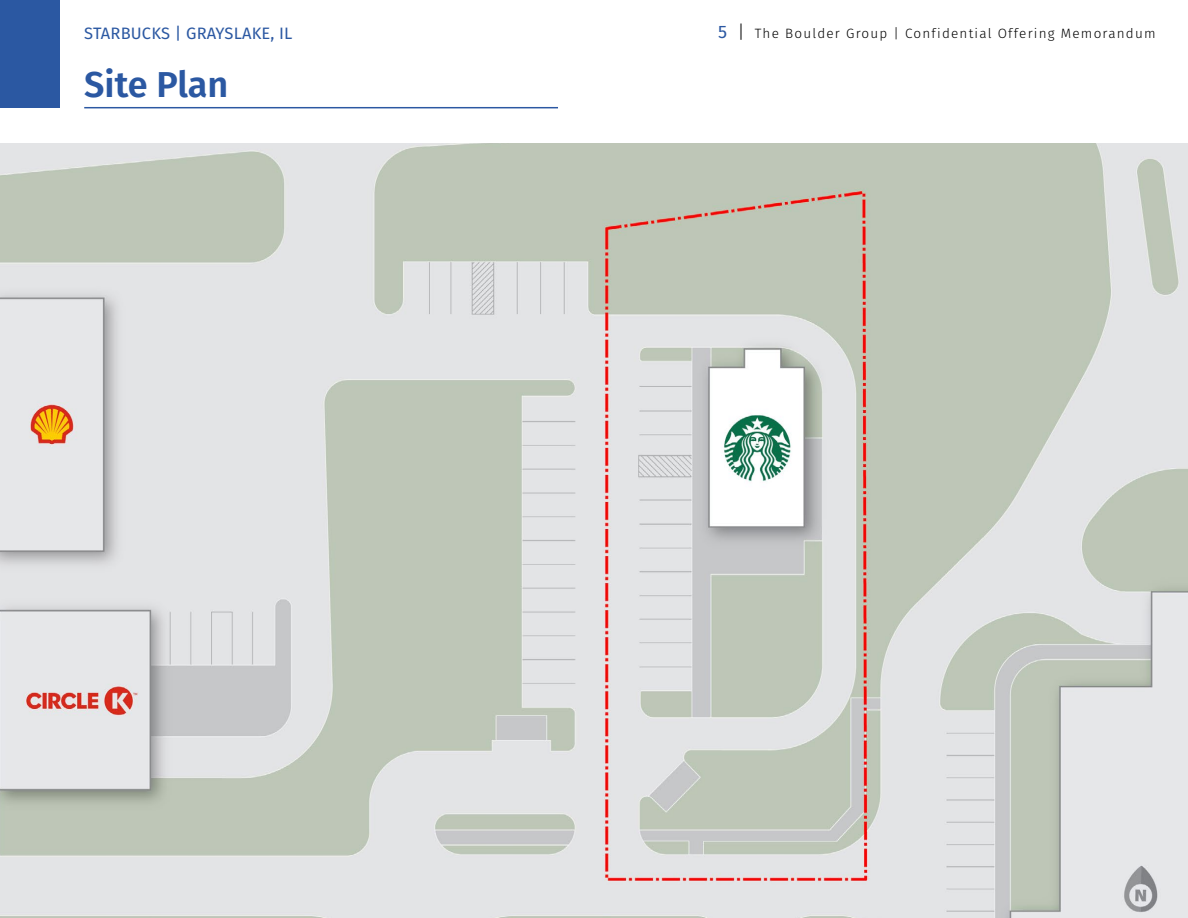
<style>
.page{position:relative;width:1188px;height:918px;background:#fff}
.page>*{position:absolute;margin:0;border:0;box-sizing:border-box;transform-origin:0 0}
.t1{font:600 36px "Fira Sans";letter-spacing:-.005em;color:#2b58a2}
.t2{font:16.5px "Fira Sans";letter-spacing:.01em;color:#2b58a2}
.t3{font:300 13.5px "Fira Sans";letter-spacing:.09em;color:#000}
.s1{font-weight:400;font-size:18px;color:#2b58a2}
.s2{font-size:18px}
</style>
<div class="page">
<img style="left:0;top:143px;width:1188px;height:775px">
<div style="left:0;top:0;width:60px;height:108px;background:#2b58a2"></div>
<hr style="left:84px;top:107px;width:474px;height:1px;background:#2b58a2">
<p class="t2" style="left:84px;top:21px;width:210px">STARBUCKS | GRAYSLAKE, IL</p>
<p class="t3" style="left:718px;top:24px;width:439px"><span class="s1">5</span> <span class="s2">|</span> The Boulder Group | Confidential Offering Memorandum</p>
<h1 class="t1" style="left:84px;top:54px;width:146px">Site Plan</h1>
</div>
